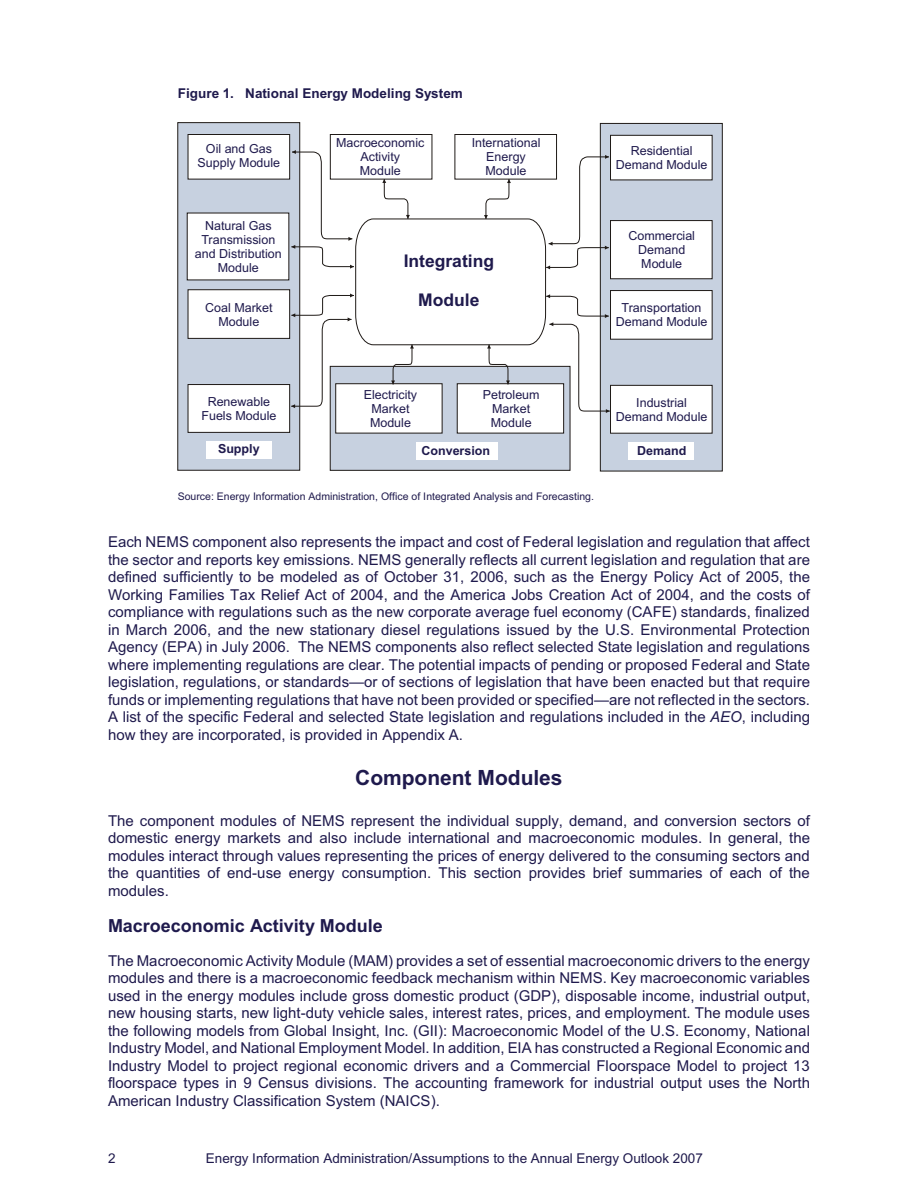
<style>
.page{position:relative;width:918px;height:1188px;background:#fff}
.page>*{position:absolute;margin:0;border:0;box-sizing:border-box;transform-origin:0 0}
.t1{font:700 21px "Arial";color:#1f1a4d}
.t2{font:700 18px "Arial";color:#1f1a4d}
.t3{font:700 17.55px "Arial";color:#1f1a4d}
.t4{font:15px/17.5px "Arial";color:#1f1a4d;text-align:justify}
.t5{font:13.5px "Arial";letter-spacing:-.005em;color:#1f1a4d}
.t6{font:700 13.5px "Arial";color:#1f1a4d}
.t7{font:12.45px/14px "Arial";color:#1f1a4d;text-align:center}
.t8{font:700 12.45px "Arial";color:#1f1a4d}
.t9{font:10.5px "Arial";color:#1f1a4d}
.s1{font-style:italic}
</style>
<div class="page">
<svg style="left:178px;top:122px;width:544px;height:349px"></svg>
<p class="t6" style="left:178px;top:88px;width:286px">Figure 1. National Energy Modeling System</p>
<p class="t7" style="left:198px;top:143px;width:84px">Oil and Gas<br>Supply Module</p>
<p class="t7" style="left:195px;top:220px;width:88px">Natural Gas<br>Transmission and Distribution<br>Module</p>
<p class="t7" style="left:205px;top:301px;width:69px">Coal Market<br>Module</p>
<p class="t7" style="left:336px;top:137px;width:90px">Macroeconomic<br>Activity<br>Module</p>
<p class="t7" style="left:472px;top:137px;width:70px">International<br>Energy<br>Module</p>
<p class="t3" style="left:404px;top:255px;width:92px">Integrating</p>
<p class="t3" style="left:418px;top:294px;width:63px">Module</p>
<p class="t7" style="left:616px;top:145px;width:93px">Residential<br>Demand Module</p>
<p class="t7" style="left:628px;top:230px;width:68px">Commercial<br>Demand<br>Module</p>
<p class="t7" style="left:616px;top:302px;width:93px">Transportation<br>Demand Module</p>
<p class="t7" style="left:201px;top:396px;width:76px">Renewable<br>Fuels Module</p>
<p class="t8" style="left:218px;top:444px;width:43px">Supply</p>
<p class="t7" style="left:364px;top:389px;width:55px">Electricity<br>Market<br>Module</p>
<p class="t7" style="left:483px;top:389px;width:58px">Petroleum<br>Market<br>Module</p>
<p class="t8" style="left:421px;top:446px;width:70px">Conversion</p>
<p class="t9" style="left:178px;top:492px;width:418px">Source: Energy Information Administration, Office of Integrated Analysis and Forecasting.</p>
<p class="t7" style="left:616px;top:397px;width:93px">Industrial<br>Demand Module</p>
<p class="t8" style="left:637px;top:446px;width:51px">Demand</p>
<p class="t4" style="left:108px;top:535px;width:704px">Each NEMS component also represents the impact and cost of Federal legislation and regulation that affect the sector and reports key emissions. NEMS generally reflects all current legislation and regulation that are defined sufficiently to be modeled as of October 31, 2006, such as the Energy Policy Act of 2005, the Working Families Tax Relief Act of 2004, and the America Jobs Creation Act of 2004, and the costs of compliance with regulations such as the new corporate average fuel economy (CAFE) standards, finalized in March 2006, and the new stationary diesel regulations issued by the U.S. Environmental Protection Agency (EPA) in July 2006. The NEMS components also reflect selected State legislation and regulations where implementing regulations are clear. The potential impacts of pending or proposed Federal and State legislation, regulations, or standards—or of sections of legislation that have been enacted but that require funds or implementing regulations that have not been provided or specified—are not reflected in the sectors.<br>A list of the specific Federal and selected State legislation and regulations included in the <span class="s1">AEO</span>, including how they are incorporated, is provided in Appendix A.</p>
<h1 class="t1" style="left:355px;top:770px;width:209px">Component Modules</h1>
<p class="t4" style="left:108px;top:813px;width:704px">The component modules of NEMS represent the individual supply, demand, and conversion sectors of domestic energy markets and also include international and macroeconomic modules. In general, the modules interact through values representing the prices of energy delivered to the consuming sectors and the quantities of end-use energy consumption. This section provides brief summaries of each of the modules.</p>
<p class="t2" style="left:108px;top:919px;width:276px">Macroeconomic Activity Module</p>
<p class="t4" style="left:108px;top:953px;width:704px">The Macroeconomic Activity Module (MAM) provides a set of essential macroeconomic drivers to the energy modules and there is a macroeconomic feedback mechanism within NEMS. Key macroeconomic variables used in the energy modules include gross domestic product (GDP), disposable income, industrial output, new housing starts, new light-duty vehicle sales, interest rates, prices, and employment. The module uses the following models from Global Insight, Inc. (GII): Macroeconomic Model of the U.S. Economy, National Industry Model, and National Employment Model. In addition, EIA has constructed a Regional Economic and Industry Model to project regional economic drivers and a Commercial Floorspace Model to project 13 floorspace types in 9 Census divisions. The accounting framework for industrial output uses the North American Industry Classification System (NAICS).</p>
<p class="t5" style="left:108px;top:1153px;width:9px">2</p>
<p class="t5" style="left:206px;top:1153px;width:498px">Energy Information Administration/Assumptions to the Annual Energy Outlook 2007</p>
</div>
